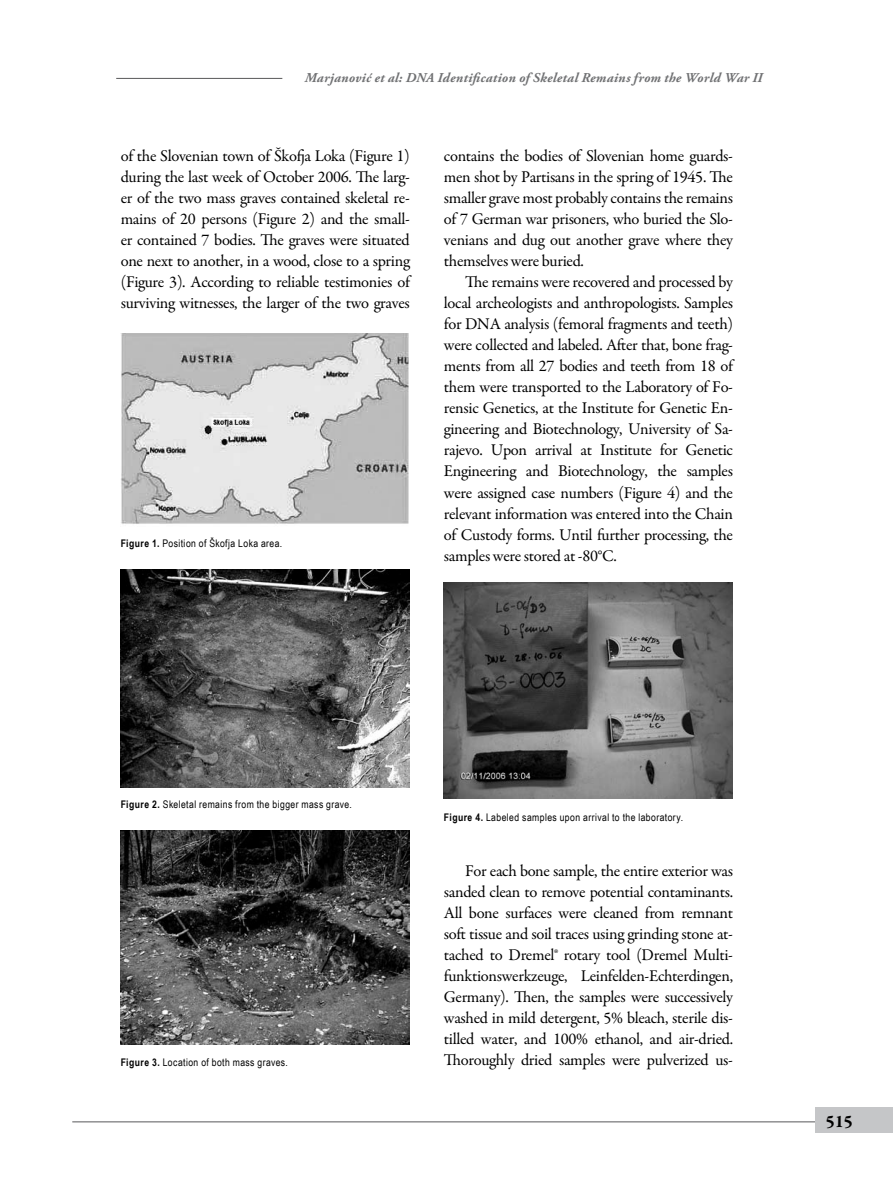
<style>
.page{position:relative;width:893px;height:1191px;background:#fff}
.page>*{position:absolute;margin:0;border:0;box-sizing:border-box;transform-origin:0 0}
.t1{font:700 18px "Garamond Premr Pro";color:#000}
.t2{font:16.5px/21px "Garamond Premr Pro";letter-spacing:-.02em;color:#000;text-align:justify}
.t3{font:italic 700 13.5px "Adobe Garamond Pro";letter-spacing:.02em;color:#707173}
.t4{font:10.5px "Arial Narrow";letter-spacing:.04em;color:#000}
.s1{font-weight:700}
</style>
<div class="page">
<hr style="left:72px;top:1121px;width:744px;height:1px;background:#58585a">
<hr style="left:116px;top:78px;width:166px;height:1px;background:#58585a">
<div style="left:815px;top:1107px;width:78px;height:25px;background:#c5c6c8"></div>
<img style="left:121px;top:334px;width:288px;height:190px">
<img style="left:121px;top:570px;width:289px;height:217px">
<img style="left:121px;top:830px;width:289px;height:214px">
<img style="left:444px;top:583px;width:288px;height:216px">
<p class="t3" style="left:305px;top:70px;width:459px">Marjanović et al: DNA Identification of Skeletal Remains from the World War II</p>
<p class="t2" style="left:121px;top:146px;width:291px">of the Slovenian town of Škofja Loka (Figure 1) during the last week of October 2006. The larg&shy;er of the two mass graves contained skeletal re&shy;mains of 20 persons (Figure 2) and the small&shy;er contained 7 bodies. The graves were situated one next to another, in a wood, close to a spring (Figure 3). According to reliable testimonies of surviving witnesses, the larger of the two graves</p>
<p class="t2" style="left:444px;top:146px;width:291px">contains the bodies of Slovenian home guards&shy;men shot by Partisans in the spring of 1945. The smaller grave most probably contains the remains of 7 German war prisoners, who buried the Slo&shy;venians and dug out another grave where they themselves were buried.</p>
<p class="t2" style="left:444px;top:272px;width:291px;text-indent:21px">The remains were recovered and processed by local archeologists and anthropologists. Samples for DNA analysis (femoral fragments and teeth) were collected and labeled. After that, bone frag&shy;ments from all 27 bodies and teeth from 18 of them were transported to the Laboratory of Fo&shy;rensic Genetics, at the Institute for Genetic En&shy;gineering and Biotechnology, University of Sa&shy;rajevo. Upon arrival at Institute for Genetic Engineering and Biotechnology, the samples were assigned case numbers (Figure 4) and the relevant information was entered into the Chain of Custody forms. Until further processing, the samples were stored at -80°C.</p>
<p class="t4" style="left:121px;top:535px;width:163px"><span class="s1">Figure 1.</span> Position of Škofja Loka area.</p>
<p class="t4" style="left:121px;top:797px;width:233px"><span class="s1">Figure 2.</span> Skeletal remains from the bigger mass grave.</p>
<p class="t4" style="left:121px;top:1054px;width:169px"><span class="s1">Figure 3.</span> Location of both mass graves.</p>
<p class="t4" style="left:444px;top:809px;width:241px"><span class="s1">Figure 4.</span> Labeled samples upon arrival to the laboratory.</p>
<p class="t2" style="left:444px;top:860px;width:291px;text-indent:21px">For each bone sample, the entire exterior was sanded clean to remove potential contaminants.<br>All bone surfaces were cleaned from remnant soft tissue and soil traces using grinding stone at&shy;tached to Dremel® rotary tool (Dremel Multi&shy;funktionswerkzeuge, Leinfelden-Echterdingen, Germany). Then, the samples were successively washed in mild detergent, 5% bleach, sterile dis&shy;tilled water, and 100% ethanol, and air-dried.<br>Thoroughly dried samples were pulverized us-</p>
<p class="t1" style="left:826px;top:1110px;width:29px">515</p>
</div>
